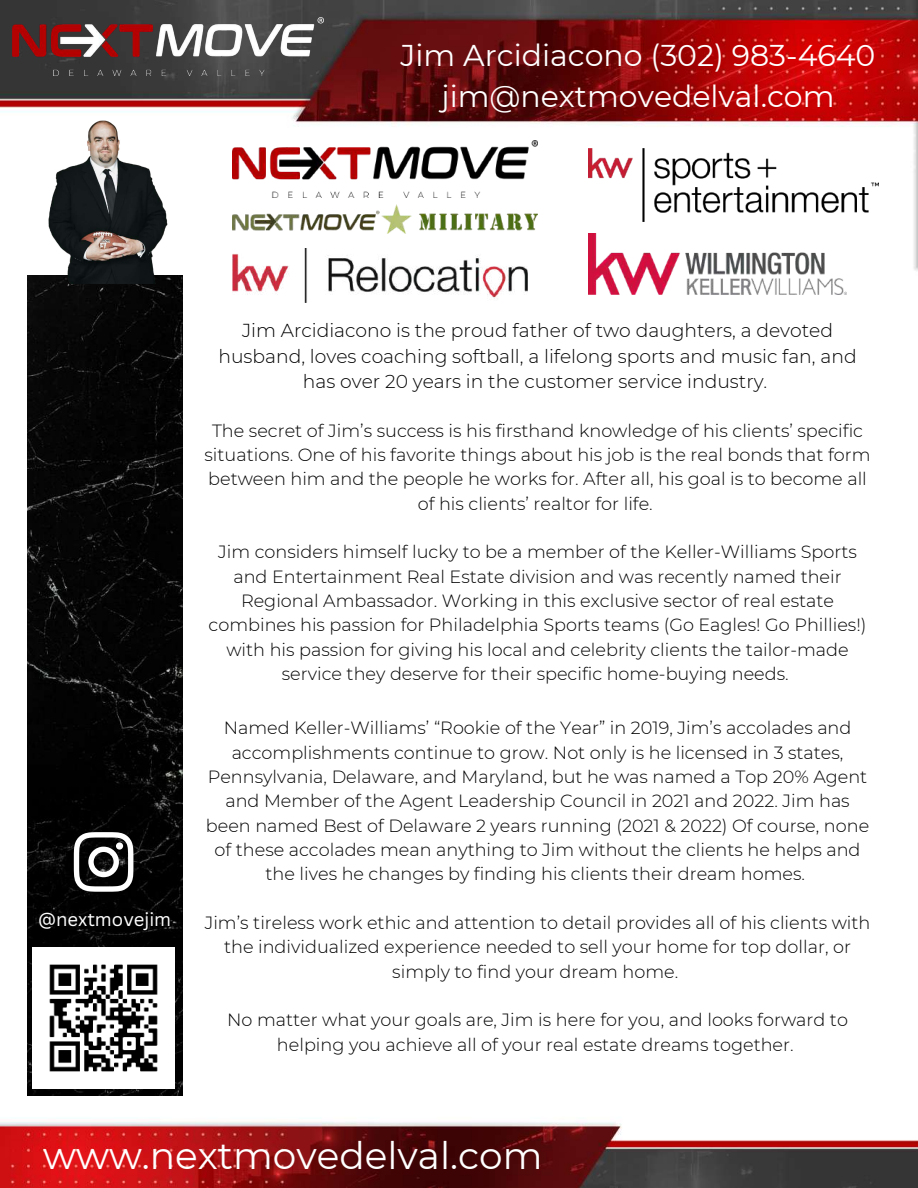
<style>
.page{position:relative;width:918px;height:1188px;background:#fff}
.page>*{position:absolute;margin:0;border:0;box-sizing:border-box;transform-origin:0 0}
.t1{font:37.5px "Montserrat";color:#fff}
.t2{font:30px/41.7px "Montserrat";color:#fff;text-align:center}
.t3{font:300 18.75px/25.3px "Montserrat";color:#000;text-align:center}
.t4{font:18.45px "Canva Sans";color:#fff}
.t5{font:300 17.7px/24.3px "Montserrat";color:#000;text-align:center}
</style>
<div class="page">
<img style="left:0;top:0;width:918px;height:1188px">
<img style="left:12px;top:17px;width:312px;height:59px">
<img style="left:27px;top:283px;width:156px;height:813px">
<img style="left:27px;top:114px;width:156px;height:169px">
<svg style="left:74px;top:832px;width:59px;height:60px"></svg>
<div style="left:116px;top:842px;width:7px;height:8px;background:#fff;border-radius:50%"></div>
<img style="left:33px;top:947px;width:142px;height:142px">
<img style="left:233px;top:140px;width:304px;height:58px">
<img style="left:233px;top:205px;width:304px;height:29px">
<img style="left:588px;top:149px;width:290px;height:73px">
<img style="left:588px;top:233px;width:259px;height:61px">
<img style="left:233px;top:249px;width:294px;height:54px">
<h2 class="t2" style="left:401px;top:34px;width:476px">Jim Arcidiacono (302) 983-4640 jim@nextmovedelval.com</h2>
<p class="t4" style="left:38px;top:907px;width:135px">@nextmovejim</p>
<p class="t3" style="left:218px;top:318px;width:640px">Jim Arcidiacono is the proud father of two daughters, a devoted husband, loves coaching softball, a lifelong sports and music fan, and has over 20 years in the customer service industry.</p>
<p class="t5" style="left:205px;top:418px;width:668px">The secret of Jim’s success is his firsthand knowledge of his clients’ specific situations. One of his favorite things about his job is the real bonds that form between him and the people he works for. After all, his goal is to become all of his clients’ realtor for life.</p>
<p class="t5" style="left:209px;top:540px;width:659px">Jim considers himself lucky to be a member of the Keller-Williams Sports and Entertainment Real Estate division and was recently named their Regional Ambassador. Working in this exclusive sector of real estate combines his passion for Philadelphia Sports teams (Go Eagles! Go Phillies!) with his passion for giving his local and celebrity clients the tailor-made service they deserve for their specific home-buying needs.</p>
<p class="t5" style="left:206px;top:716px;width:665px">Named Keller-Williams’ “Rookie of the Year” in 2019, Jim’s accolades and accomplishments continue to grow. Not only is he licensed in 3 states, Pennsylvania, Delaware, and Maryland, but he was named a Top 20% Agent and Member of the Agent Leadership Council in 2021 and 2022. Jim has been named Best of Delaware 2 years running (2021 &amp; 2022) Of course, none of these accolades mean anything to Jim without the clients he helps and the lives he changes by finding his clients their dream homes.</p>
<p class="t5" style="left:205px;top:911px;width:667px">Jim’s tireless work ethic and attention to detail provides all of his clients with the individualized experience needed to sell your home for top dollar, or simply to find your dream home.</p>
<p class="t5" style="left:227px;top:1008px;width:622px">No matter what your goals are, Jim is here for you, and looks forward to helping you achieve all of your real estate dreams together.</p>
<h1 class="t1" style="left:43px;top:1133px;width:501px">www.nextmovedelval.com</h1>
</div>
